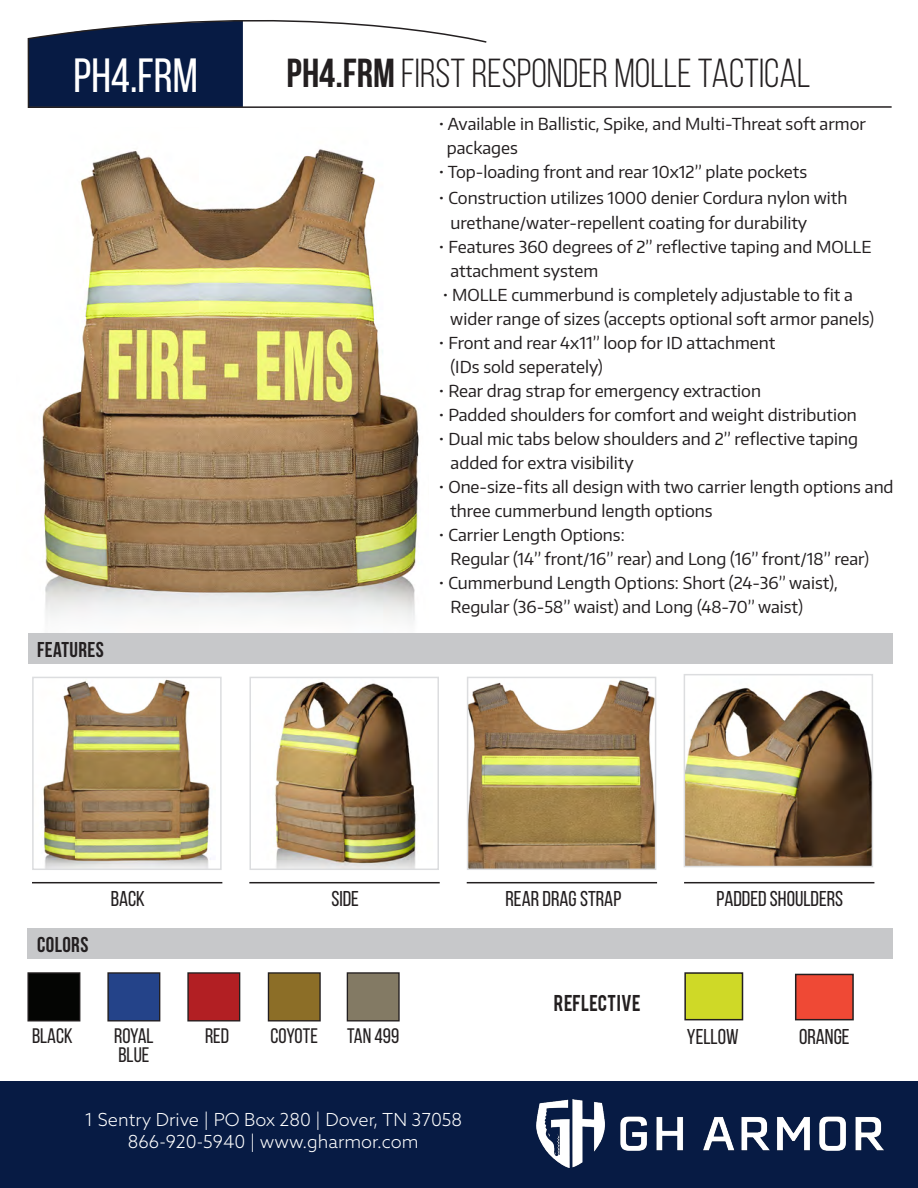
<style>
.page{position:relative;width:918px;height:1188px;background:#fff}
.page>*{position:absolute;margin:0;border:0;box-sizing:border-box;transform-origin:0 0}
.t1{font:48px "Bebas Neue";color:#fff}
.t2{font:40.5px "Bebas Neue";color:#231f20}
.t3{font:21.45px "Bebas Neue";color:#231f20}
.t4{font:700 21.45px "Bebas Neue";letter-spacing:.02em;color:#231f20}
.t5{font:21px/19.5px "Bebas Neue";color:#231f20}
.t6{font:300 18px "Azo Sans";color:#fff}
.t7{font:18px "Bebas";color:#231f20}
.t8{font:16.5px/24px "Encode Sans";color:#231f20}
.s1{font-weight:700}
</style>
<div class="page">
<svg style="left:27px;top:20px;width:865px;height:88px"></svg>
<div style="left:0;top:1081px;width:918px;height:107px;background:#071b44"></div>
<img style="left:537px;top:1099px;width:347px;height:69px">
<div style="left:685px;top:973px;width:58px;height:47px;background:#cfd927"></div>
<div style="left:684px;top:972px;width:59px;height:48px;border:2px solid #231f20"></div>
<div style="left:796px;top:974px;width:57px;height:46px;background:#ef4935"></div>
<div style="left:795px;top:974px;width:59px;height:46px;border:2px solid #231f20"></div>
<img style="left:42px;top:149px;width:377px;height:474px">
<div style="left:28px;top:633px;width:864px;height:31px;background:#c7c8ca"></div>
<img style="left:43px;top:680px;width:167px;height:187px">
<div style="left:32px;top:677px;width:190px;height:193px;border:2px solid #dcdddf"></div>
<hr style="left:32px;top:882px;width:190px;height:1px;background:#231f20">
<img style="left:274px;top:681px;width:142px;height:186px">
<div style="left:249px;top:677px;width:190px;height:193px;border:2px solid #dcdddf"></div>
<hr style="left:249px;top:882px;width:191px;height:1px;background:#231f20">
<img style="left:470px;top:680px;width:183px;height:187px">
<div style="left:467px;top:677px;width:189px;height:193px;border:2px solid #dcdddf"></div>
<hr style="left:467px;top:882px;width:190px;height:1px;background:#231f20">
<img style="left:687px;top:687px;width:183px;height:177px">
<div style="left:684px;top:674px;width:189px;height:193px;border:2px solid #dcdddf"></div>
<hr style="left:684px;top:882px;width:190px;height:1px;background:#231f20">
<div style="left:28px;top:973px;width:52px;height:48px;background:#040503"></div>
<div style="left:27px;top:972px;width:53px;height:50px;border:1px solid #231f20"></div>
<div style="left:108px;top:973px;width:52px;height:48px;background:#244389"></div>
<div style="left:107px;top:972px;width:53px;height:50px;border:1px solid #231f20"></div>
<div style="left:188px;top:973px;width:52px;height:48px;background:#b21f23"></div>
<div style="left:187px;top:972px;width:53px;height:50px;border:1px solid #231f20"></div>
<div style="left:268px;top:973px;width:52px;height:48px;background:#8c6e27"></div>
<div style="left:268px;top:972px;width:53px;height:50px;border:1px solid #231f20"></div>
<div style="left:27px;top:928px;width:865px;height:31px;background:#c7c8ca"></div>
<div style="left:347px;top:973px;width:52px;height:48px;background:#837a64"></div>
<div style="left:347px;top:972px;width:53px;height:50px;border:1px solid #231f20"></div>
<p class="t1" style="left:73px;top:49px;width:126px">PH4.FRM</p>
<p class="t2" style="left:287px;top:51px;width:526px"><span class="s1">PH4.FRM</span> FIRST RESPONDER MOLLE TACTICAL</p>
<p class="t4" style="left:37px;top:638px;width:68px">FEATURES</p>
<p class="t8" style="left:447px;top:112px;width:421px;text-indent:-8px">• Available in Ballistic, Spike, and Multi-Threat soft armor packages</p>
<p class="t8" style="left:439px;top:160px;width:370px">• Top-loading front and rear 10x12” plate pockets</p>
<p class="t8" style="left:439px;top:185px;width:410px">• Construction utilizes 1000 denier Cordura nylon with</p>
<p class="t8" style="left:451px;top:211px;width:358px">urethane/water-repellent coating for durability</p>
<p class="t8" style="left:439px;top:235px;width:434px">• Features 360 degrees of 2” reflective taping and MOLLE</p>
<p class="t8" style="left:451px;top:259px;width:149px">attachment system</p>
<p class="t8" style="left:443px;top:283px;width:412px">• MOLLE cummerbund is completely adjustable to fit a</p>
<p class="t8" style="left:450px;top:307px;width:425px">wider range of sizes (accepts optional soft armor panels)</p>
<p class="t8" style="left:451px;top:331px;width:326px;text-indent:-12px">• Front and rear 4x11” loop for ID attachment (IDs sold seperately)</p>
<p class="t8" style="left:439px;top:379px;width:324px">• Rear drag strap for emergency extraction</p>
<p class="t8" style="left:439px;top:403px;width:419px">• Padded shoulders for comfort and weight distribution</p>
<p class="t8" style="left:439px;top:427px;width:421px">• Dual mic tabs below shoulders and 2” reflective taping</p>
<p class="t8" style="left:451px;top:451px;width:185px">added for extra visibility</p>
<p class="t8" style="left:439px;top:475px;width:456px">• One-size-fits all design with two carrier length options and</p>
<p class="t8" style="left:450px;top:499px;width:264px">three cummerbund length options</p>
<p class="t8" style="left:439px;top:523px;width:187px">• Carrier Length Options:</p>
<p class="t8" style="left:451px;top:547px;width:420px">Regular (14” front/16” rear) and Long (16” front/18” rear)</p>
<p class="t8" style="left:451px;top:571px;width:389px;text-indent:-12px">• Cummerbund Length Options: Short (24-36” waist),<br>Regular (36-58” waist) and Long (48-70” waist)</p>
<p class="t4" style="left:37px;top:932px;width:53px">COLORS</p>
<p class="t3" style="left:111px;top:887px;width:36px">BACK</p>
<p class="t3" style="left:331px;top:887px;width:29px">SIDE</p>
<p class="t3" style="left:506px;top:887px;width:117px">REAR DRAG STRAP</p>
<p class="t3" style="left:717px;top:887px;width:128px">PADDED SHOULDERS</p>
<p class="t7" style="left:554px;top:990px;width:88px">REFLECTIVE</p>
<p class="t5" style="left:32px;top:1026px;width:42px">BLACK</p>
<p class="t5" style="left:114px;top:1026px;width:41px">ROYAL<br>BLUE</p>
<p class="t5" style="left:205px;top:1026px;width:26px">RED</p>
<p class="t5" style="left:271px;top:1026px;width:49px">COYOTE</p>
<p class="t5" style="left:347px;top:1026px;width:54px">TAN 499</p>
<p class="t6" style="left:84px;top:1108px;width:379px">1 Sentry Drive | PO Box 280 | Dover, TN 37058</p>
<p class="t6" style="left:128px;top:1130px;width:292px">866-920-5940 | www.gharmor.com</p>
<p class="t3" style="left:687px;top:1024px;width:53px">YELLOW</p>
<p class="t3" style="left:799px;top:1024px;width:52px">ORANGE</p>
</div>
